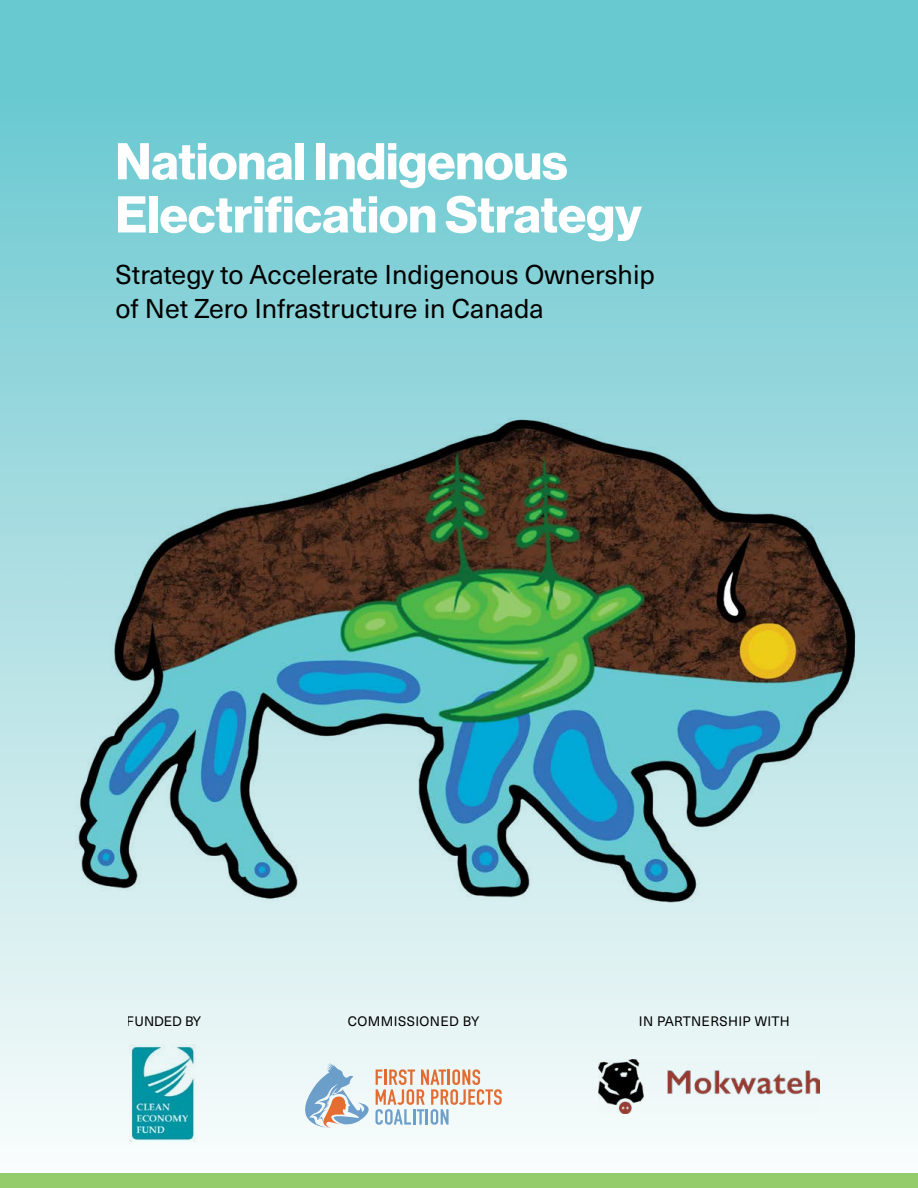
<style>
.page{position:relative;width:918px;height:1188px;background:#fff}
.page>*{position:absolute;margin:0;border:0;box-sizing:border-box;transform-origin:0 0}
.t1{font:50.55px/53.1px "N Haas Grotesk DS Pro 75 Bd";color:#fff}
.t2{font:26.7px/33.8px "Neue Haas Unica W1 G";color:#000}
.t3{font:13.5px "Neue Haas Unica W1 G";letter-spacing:.03em;color:#000}
.t4{font:13.5px "Neue Haas Unica W1 G";color:#000}
</style>
<div class="page">
<div style="left:0;top:0;width:918px;height:1188px;background:linear-gradient(to bottom,#60c5cd,#fcfcfb)"></div>
<img style="left:65px;top:389px;width:813px;height:513px">
<div style="left:0;top:1174px;width:918px;height:14px;background:#94cb6b"></div>
<img style="left:598px;top:1060px;width:221px;height:54px">
<svg style="left:301px;top:1063px;width:201px;height:65px"></svg>
<img style="left:130px;top:1044px;width:66px;height:98px">
<h1 class="t1" style="left:116px;top:136px;width:528px">National Indigenous<br>Electrification Strategy</h1>
<p class="t2" style="left:116px;top:256px;width:541px">Strategy to Accelerate Indigenous Ownership of Net Zero Infrastructure in Canada</p>
<p class="t4" style="left:127px;top:1011px;width:76px">FUNDED BY</p>
<p class="t3" style="left:348px;top:1011px;width:133px">COMMISSIONED BY</p>
<p class="t3" style="left:639px;top:1011px;width:152px">IN PARTNERSHIP WITH</p>
</div>
